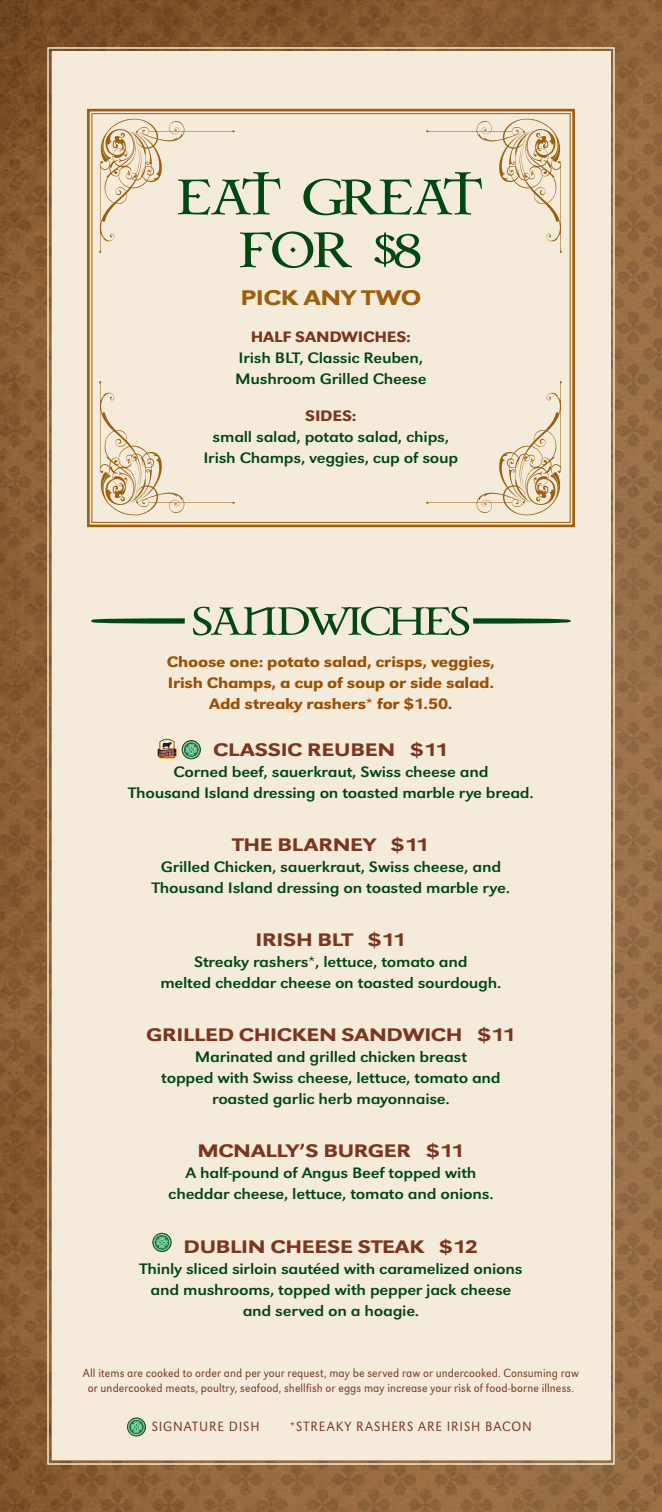
<style>
.page{position:relative;width:662px;height:1512px;background:#fff}
.page>*{position:absolute;margin:0;border:0;box-sizing:border-box;transform-origin:0 0}
.t1{font:22.05px "URW Grotesk T Medi Extr Wide";color:#9c5f0d;scale:1.11 1}
.t2{font:18.9px "URW Grotesk T Medi Extr Wide";letter-spacing:-.015em;color:#7c351e;scale:1.11 1}
.t3{font:15.75px/21px "URW Grotesk T";letter-spacing:-.015em;color:#004710;text-align:center;scale:1.11 1}
.t4{font:500 15.75px/21px "URW Grotesk T";letter-spacing:-.015em;color:#9a5006;text-align:center;scale:1.11 1}
.t5{font:500 15.75px "URW Grotesk T";letter-spacing:-.015em;color:#7c351e;scale:1.11 1}
.t6{font:14px "URW Grotesk T Ligh Narr";letter-spacing:.13em;color:#7c351e}
.t7{font:14px "URW Grotesk T Ligh Narr";letter-spacing:.08em;color:#7c351e}
.t8{font:12.25px/14.7px "URW Grotesk T Ligh Narr";letter-spacing:.01em;color:#7c351e;text-align:center}
</style>
<div class="page">
<img style="left:0;top:0;width:662px;height:1512px">
<div style="left:47px;top:47px;width:568px;height:1418px;background:#f4ebdb"></div>
<div style="left:52px;top:52px;width:558px;height:1408px;border:4px solid #f4ebdb"></div>
<svg style="left:127px;top:1418px;width:19px;height:18px"></svg>
<svg style="left:152px;top:1233px;width:20px;height:19px"></svg>
<svg style="left:82px;top:618px;width:103px;height:6px"></svg>
<svg style="left:193px;top:607px;width:383px;height:28px;background:#b3bfa5"></svg>
<svg style="left:157px;top:739px;width:44px;height:20px"></svg>
<svg style="left:86px;top:108px;width:490px;height:421px;background:#eee2cd"></svg>
<svg style="left:98px;top:381px;width:137px;height:141px;background:#ede1cc"></svg>
<svg style="left:426px;top:381px;width:136px;height:141px;background:#eee2ce"></svg>
<svg style="left:98px;top:112px;width:464px;height:156px;background:#e0dac5"></svg>
<h1 class="t1" style="left:240px;top:285px;width:13px">PIC</h1>
<h1 class="t1" style="left:281px;top:285px;width:30px">KAN</h1>
<h1 class="t1" style="left:341px;top:285px;width:74px">Y TWO</h1>
<p class="t5" style="left:251px;top:328px;width:99px">Half sa ndwich</p>
<p class="t5" style="left:387px;top:328px;width:23px">es:</p>
<p class="t3" style="left:235px;top:347px;width:174px;text-align:left">Irish BLT, Classic Reuben,<br>Mushroom Grilled Cheese</p>
<p class="t5" style="left:305px;top:407px;width:48px">Sides:</p>
<p class="t3" style="left:203px;top:426px;width:231px">small salad, potato salad, chips,<br>Irish Champs, veggies, cup of soup</p>
<p class="t4" style="left:167px;top:652px;width:297px">Choose one: potato salad, crisps, veggies,<br>Irish Champs, a cup of soup or side salad.<br>Add streaky rashers* for $1.50.</p>
<p class="t2" style="left:213px;top:739px;width:42px">CLASSIC</p>
<p class="t2" style="left:307px;top:739px;width:129px">REUBEN $11</p>
<p class="t3" style="left:128px;top:761px;width:367px">Corned beef, sauerkraut, Swiss cheese and<br>Thousand Island dressing on toasted marble rye bread.</p>
<p class="t2" style="left:232px;top:834px;width:179px">THE BLARN EY $11</p>
<p class="t3" style="left:152px;top:856px;width:324px">Grilled Chicken, sauerkraut, Swiss cheese, and<br>Thousand Island dressing on toasted marble rye.</p>
<p class="t2" style="left:255px;top:929px;width:137px">IRIS H BLT $11</p>
<p class="t3" style="left:160px;top:951px;width:309px">Streaky rashers*, lettuce, tomato and<br>melted cheddar cheese on toasted sourdough.</p>
<p class="t2" style="left:146px;top:1024px;width:335px">GRI LLED CHIC KEN SAN DWIC H $11</p>
<p class="t3" style="left:161px;top:1046px;width:307px">Marinated and grilled chicken breast<br>topped with Swiss cheese, lettuce, tomato and roasted garlic herb mayonnaise.</p>
<p class="t2" style="left:197px;top:1140px;width:242px">MCNALLY’S BURGER $11</p>
<p class="t3" style="left:168px;top:1163px;width:294px">A half-pound of Angus Beef topped with cheddar cheese, lettuce, tomato and onions.</p>
<p class="t2" style="left:183px;top:1236px;width:55px">DUBLIN</p>
<p class="t2" style="left:270px;top:1236px;width:189px">CHEESE STEAK $12</p>
<p class="t3" style="left:139px;top:1258px;width:346px">Thinly sliced sirloin sautéed with caramelized onions and mushrooms, topped with pepper jack cheese and served on a hoagie.</p>
<p class="t8" style="left:83px;top:1366px;width:497px">All items are cooked to order and per your request, may be served raw or undercooked. Consuming raw or undercooked meats, poultry, seafood, shellfish or eggs may increase your risk of food-borne illness.</p>
<p class="t7" style="left:152px;top:1419px;width:109px">Signature dish</p>
<p class="t6" style="left:289px;top:1419px;width:243px">*Streaky rashers are Irish bacon</p>
</div>
